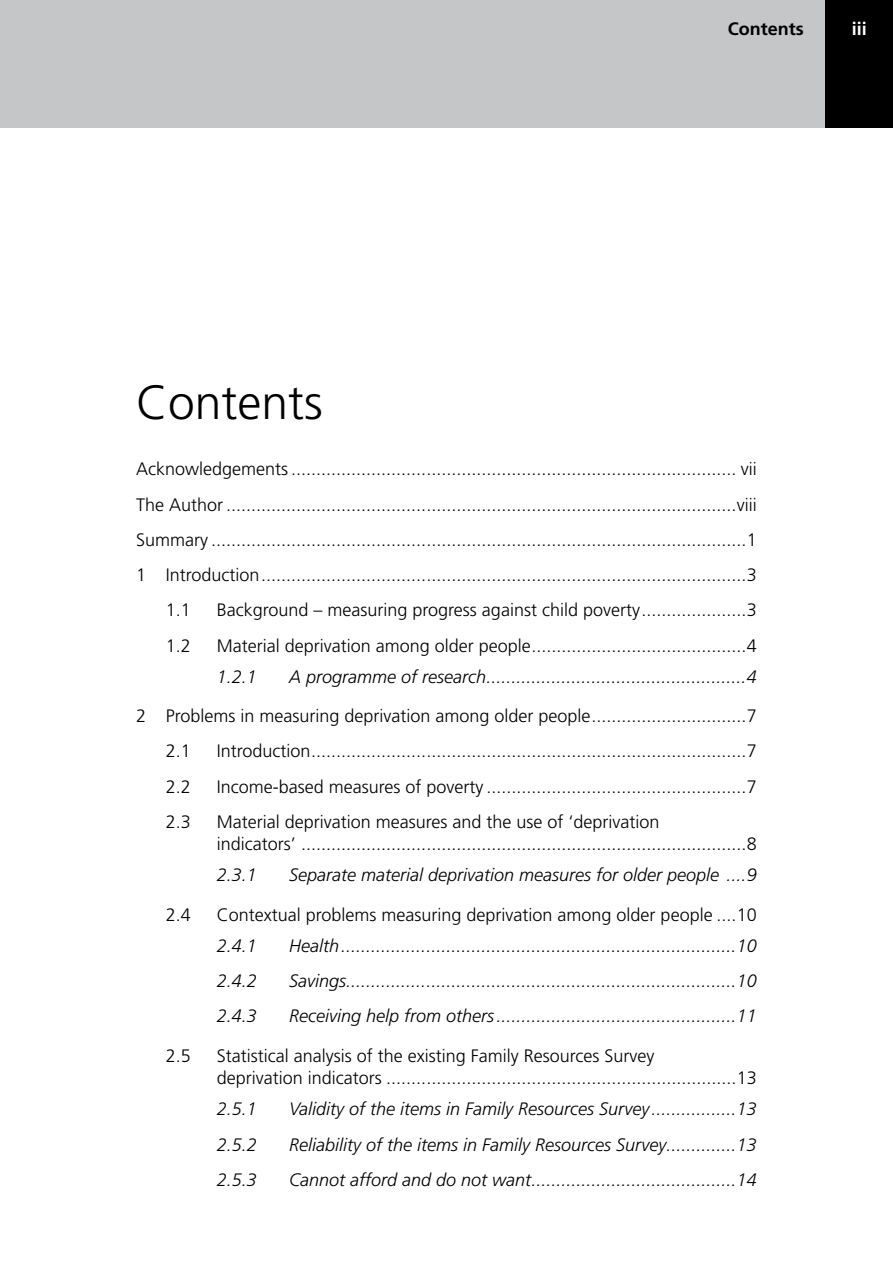
<style>
.page{position:relative;width:893px;height:1263px;background:#fff}
.page>*{position:absolute;margin:0;border:0;box-sizing:border-box;transform-origin:0 0}
.t1{font:300 48px "Frutiger LT";color:#000}
.t2{font:300 18px/22.5px "Frutiger LT";color:#000}
.t3{font:italic 300 18px "Frutiger LT";color:#000}
.t4{font:700 18px "Frutiger LT";color:#000}
.t5{font:700 18px "Frutiger LT";color:#fff}
</style>
<div class="page">
<div style="left:825px;top:0;width:68px;height:128px;background:#000"></div>
<div style="left:0;top:0;width:825px;height:128px;background:#c5c6c8"></div>
<h1 class="t1" style="left:136px;top:375px;width:188px">Contents</h1>
<p class="t4" style="left:728px;top:18px;width:77px">Contents</p>
<p class="t5" style="left:852px;top:18px;width:17px">iii</p>
<p class="t2" style="left:136px;top:458px;width:622px">Acknowledgements ......................................................................................... vii</p>
<p class="t2" style="left:136px;top:493px;width:622px">The Author ......................................................................................................viii</p>
<p class="t2" style="left:136px;top:529px;width:622px">Summary ...........................................................................................................1</p>
<p class="t2" style="left:136px;top:564px;width:622px">1 Introduction.................................................................................................3</p>
<p class="t2" style="left:166px;top:599px;width:27px">1.1</p>
<p class="t2" style="left:217px;top:599px;width:541px">Background – measuring progress against child poverty.....................3</p>
<p class="t2" style="left:166px;top:634px;width:27px">1.2</p>
<p class="t2" style="left:217px;top:634px;width:542px">Material deprivation among older people...........................................4</p>
<p class="t3" style="left:217px;top:666px;width:42px">1.2.1</p>
<p class="t3" style="left:289px;top:666px;width:469px">A programme of research....................................................4</p>
<p class="t2" style="left:166px;top:698px;width:593px;line-height:35.2px;text-indent:-30px">2 Problems in measuring deprivation among older people...............................7<br>2.1</p>
<p class="t2" style="left:217px;top:740px;width:541px">Introduction.......................................................................................7</p>
<p class="t2" style="left:166px;top:775px;width:27px">2.2</p>
<p class="t2" style="left:217px;top:775px;width:541px">Income-based measures of poverty ....................................................7</p>
<p class="t2" style="left:166px;top:811px;width:27px">2.3</p>
<p class="t2" style="left:217px;top:811px;width:541px">Material deprivation measures and the use of ‘deprivation<br>indicators’ .........................................................................................8</p>
<p class="t3" style="left:217px;top:865px;width:42px">2.3.1</p>
<p class="t3" style="left:289px;top:865px;width:469px">Separate material deprivation measures for older people ....9</p>
<p class="t2" style="left:166px;top:904px;width:27px">2.4</p>
<p class="t2" style="left:217px;top:904px;width:541px">Contextual problems measuring deprivation among older people ....10</p>
<p class="t3" style="left:217px;top:935px;width:42px">2.4.1</p>
<p class="t3" style="left:289px;top:935px;width:469px">Health...............................................................................10</p>
<p class="t3" style="left:217px;top:971px;width:42px">2.4.2</p>
<p class="t3" style="left:289px;top:971px;width:469px">Savings..............................................................................10</p>
<p class="t3" style="left:217px;top:1006px;width:42px">2.4.3</p>
<p class="t3" style="left:289px;top:1006px;width:469px">Receiving help from others................................................11</p>
<p class="t2" style="left:166px;top:1045px;width:27px">2.5</p>
<p class="t2" style="left:217px;top:1045px;width:541px">Statistical analysis of the existing Family Resources Survey<br>deprivation indicators ......................................................................13</p>
<p class="t3" style="left:217px;top:1099px;width:42px">2.5.1</p>
<p class="t3" style="left:289px;top:1099px;width:469px">Validity of the items in Family Resources Survey.................13</p>
<p class="t3" style="left:217px;top:1134px;width:42px">2.5.2</p>
<p class="t3" style="left:289px;top:1134px;width:469px">Reliability of the items in Family Resources Survey..............13</p>
<p class="t3" style="left:217px;top:1169px;width:42px">2.5.3</p>
<p class="t3" style="left:289px;top:1169px;width:469px">Cannot afford and do not want.........................................14</p>
</div>
